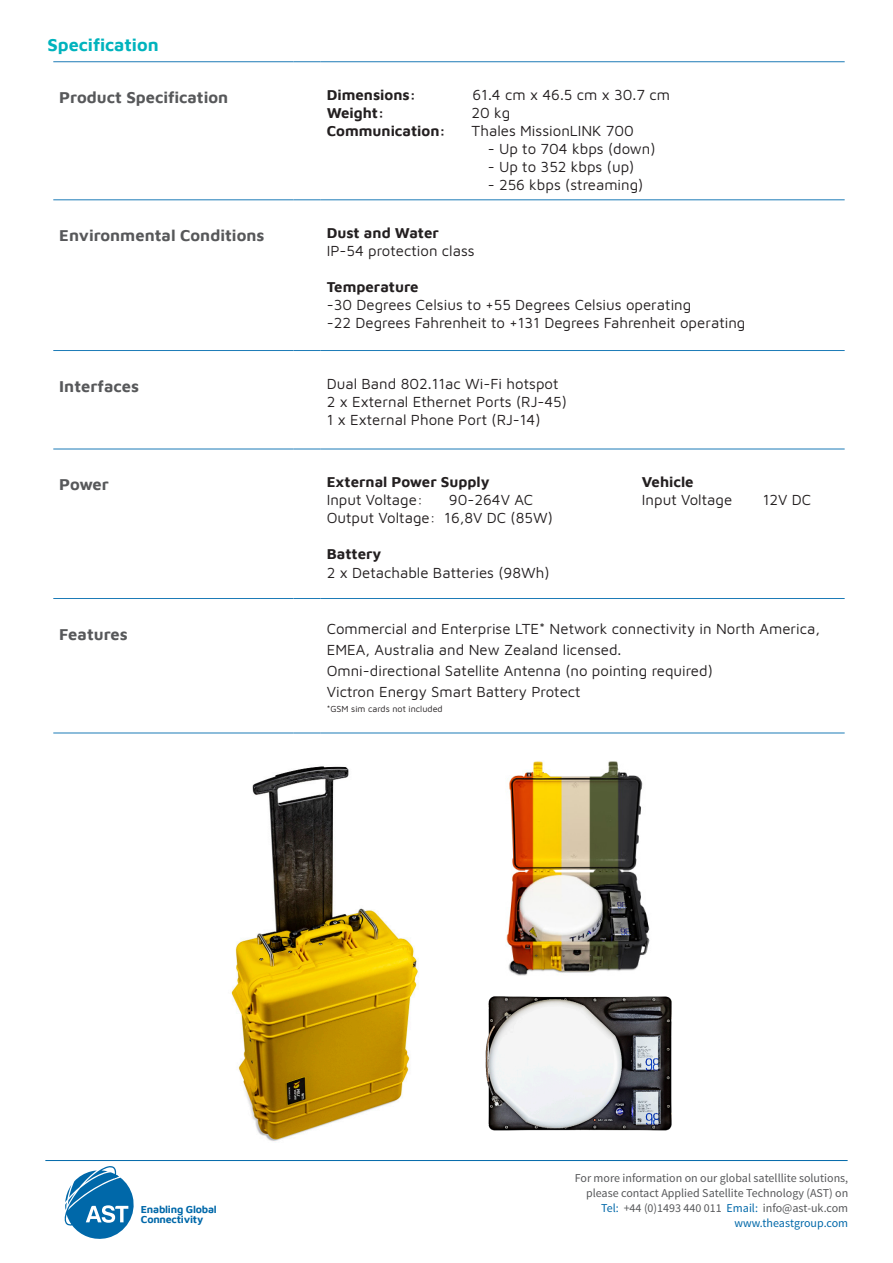
<style>
.page{position:relative;width:893px;height:1263px;background:#fff}
.page>*{position:absolute;margin:0;border:0;box-sizing:border-box;transform-origin:0 0}
.t1{font:700 18px "Maven Pro";color:#00b3bd}
.t2{font:700 16.5px "Maven Pro";color:#57585a}
.t3{font:15px/21px "Maven Pro";color:#231f20}
.t4{font:700 15px "Maven Pro";color:#231f20}
.t5{font:12px/15px "Source Sans Pro";color:#57585a;text-align:right}
.t6{font:700 10.65px/9.8px "Maven Pro";letter-spacing:-.02em;color:#0068a9}
.t7{font:9px "Maven Pro";color:#231f20}
.s1{color:#0068a9}
</style>
<div class="page">
<hr style="left:45px;top:1160px;width:803px;height:1px;background:#0068a9">
<svg style="left:64px;top:1166px;width:70px;height:73px"></svg>
<hr style="left:53px;top:61px;width:240px;height:1px;background:#1c7bb7">
<svg style="left:293px;top:61px;width:28px;height:1px"></svg>
<hr style="left:321px;top:61px;width:524px;height:1px;background:#1c7bb7">
<hr style="left:53px;top:199px;width:240px;height:1px;background:#1c7bb7">
<svg style="left:293px;top:199px;width:28px;height:1px"></svg>
<hr style="left:321px;top:199px;width:524px;height:1px;background:#1c7bb7">
<hr style="left:53px;top:350px;width:240px;height:1px;background:#1c7bb7">
<svg style="left:293px;top:350px;width:28px;height:1px"></svg>
<hr style="left:321px;top:350px;width:524px;height:1px;background:#1c7bb7">
<hr style="left:53px;top:449px;width:240px;height:1px;background:#1c7bb7">
<svg style="left:293px;top:449px;width:28px;height:1px"></svg>
<hr style="left:321px;top:449px;width:524px;height:1px;background:#1c7bb7">
<hr style="left:53px;top:598px;width:240px;height:1px;background:#1c7bb7">
<svg style="left:293px;top:598px;width:28px;height:1px"></svg>
<hr style="left:321px;top:598px;width:524px;height:1px;background:#1c7bb7">
<hr style="left:53px;top:733px;width:240px;height:1px;background:#1c7bb7">
<svg style="left:293px;top:733px;width:28px;height:1px"></svg>
<hr style="left:321px;top:733px;width:524px;height:1px;background:#1c7bb7">
<img style="left:231px;top:766px;width:188px;height:377px">
<img style="left:506px;top:761px;width:144px;height:215px">
<img style="left:485px;top:996px;width:187px;height:135px">
<p class="t1" style="left:47px;top:32px;width:113px">Specification</p>
<p class="t2" style="left:59px;top:86px;width:170px">Product Specification</p>
<p class="t4" style="left:327px;top:84px;width:91px">Dimensions:</p>
<p class="t3" style="left:472px;top:84px;width:199px">61.4 cm x 46.5 cm x 30.7 cm</p>
<p class="t4" style="left:327px;top:102px;width:59px">Weight:</p>
<p class="t3" style="left:471px;top:102px;width:40px">20 kg</p>
<p class="t4" style="left:327px;top:120px;width:121px">Communication:</p>
<p class="t3" style="left:472px;top:120px;width:164px">Thales MissionLINK 700</p>
<p class="t3" style="left:488px;top:138px;width:169px">- Up to 704 kbps (down)</p>
<p class="t3" style="left:488px;top:156px;width:148px">- Up to 352 kbps (up)</p>
<p class="t3" style="left:488px;top:174px;width:157px">- 256 kbps (streaming)</p>
<p class="t2" style="left:59px;top:224px;width:207px">Environmental Conditions</p>
<p class="t4" style="left:327px;top:222px;width:114px">Dust and Water</p>
<p class="t3" style="left:327px;top:240px;width:150px">IP-54 protection class</p>
<p class="t4" style="left:327px;top:276px;width:93px">Temperature</p>
<p class="t3" style="left:327px;top:294px;width:366px">-30 Degrees Celsius to +55 Degrees Celsius operating</p>
<p class="t3" style="left:327px;top:312px;width:420px">-22 Degrees Fahrenheit to +131 Degrees Fahrenheit operating</p>
<p class="t2" style="left:59px;top:375px;width:81px">Interfaces</p>
<p class="t3" style="left:327px;top:372px;width:233px">Dual Band 802.11ac Wi-Fi hotspot</p>
<p class="t3" style="left:327px;top:390px;width:242px">2 x External Ethernet Ports (RJ-45)</p>
<p class="t3" style="left:327px;top:408px;width:215px">1 x External Phone Port (RJ-14)</p>
<p class="t2" style="left:59px;top:473px;width:51px">Power</p>
<p class="t4" style="left:327px;top:472px;width:164px">External Power Supply</p>
<p class="t4" style="left:642px;top:472px;width:53px">Vehicle</p>
<p class="t3" style="left:327px;top:489px;width:98px">Input Voltage:</p>
<p class="t3" style="left:449px;top:489px;width:86px">90-264V AC</p>
<p class="t3" style="left:642px;top:489px;width:92px">Input Voltage</p>
<p class="t3" style="left:763px;top:489px;width:50px">12V DC</p>
<p class="t3" style="left:327px;top:507px;width:228px">Output Voltage: 16,8V DC (85W)</p>
<p class="t4" style="left:327px;top:544px;width:56px">Battery</p>
<p class="t3" style="left:327px;top:561px;width:224px">2 x Detachable Batteries (98Wh)</p>
<p class="t2" style="left:59px;top:622px;width:70px">Features</p>
<p class="t3" style="left:327px;top:617px;width:495px">Commercial and Enterprise LTE* Network connectivity in North America,<br>EMEA, Australia and New Zealand licensed.</p>
<p class="t3" style="left:327px;top:659px;width:388px">Omni-directional Satellite Antenna (no pointing required)</p>
<p class="t3" style="left:327px;top:680px;width:256px">Victron Energy Smart Battery Protect</p>
<p class="t7" style="left:327px;top:703px;width:117px">*GSM sim cards not included</p>
<p class="t6" style="left:141px;top:1204px;width:77px">Enabling Global<br>Connectivity</p>
<p class="t5" style="left:575px;top:1170px;width:275px">For more information on our global satelllite solutions, please contact Applied Satellite Technology (AST) on</p>
<p class="t5" style="left:601px;top:1200px;width:249px"><span class="s1">Tel:</span> +44 (0)1493 440 011 <span class="s1">Email:</span> info@ast-uk.com <span class="s1">www.theastgroup.com</span></p>
</div>
